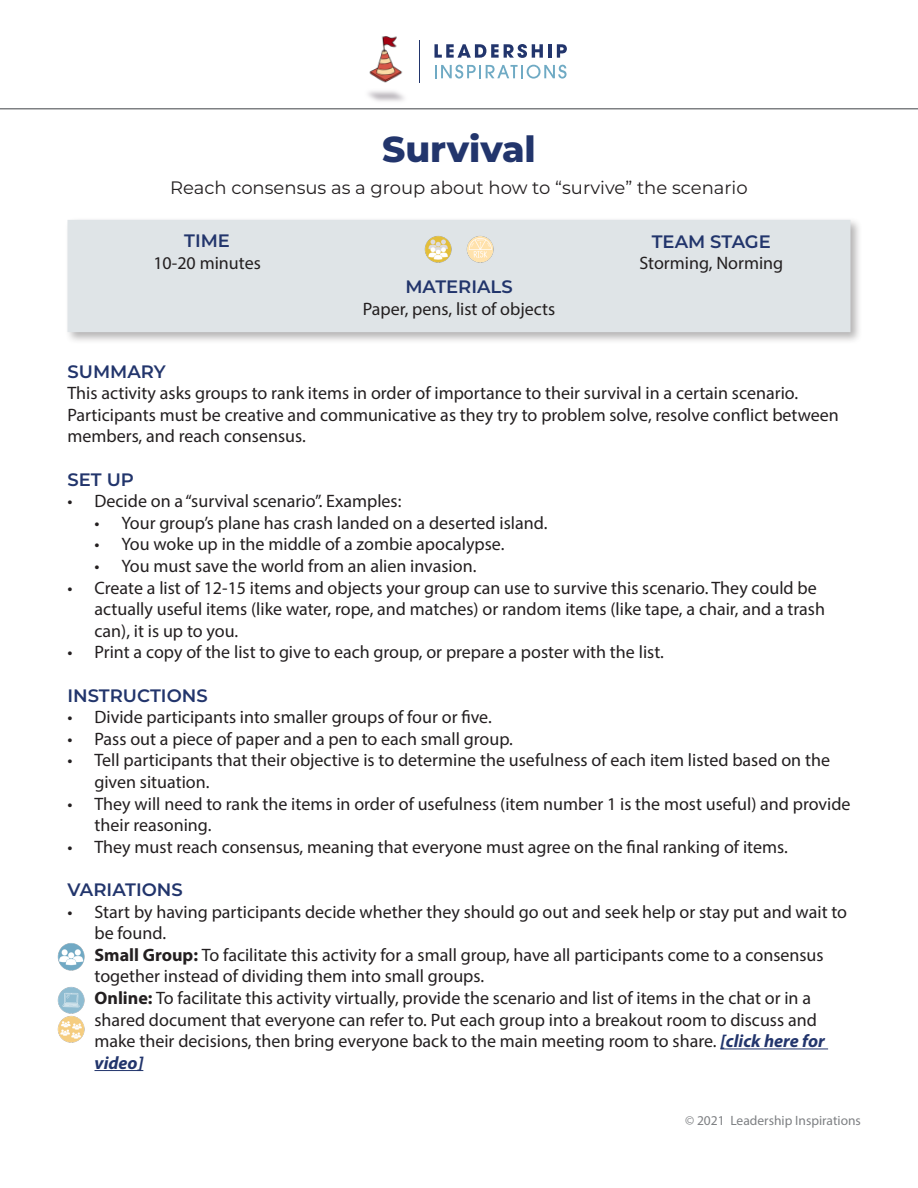
<style>
.page{position:relative;width:918px;height:1188px;background:#fff}
.page>*{position:absolute;margin:0;border:0;box-sizing:border-box;transform-origin:0 0}
.t1{font:800 36px "Montserrat";color:#22356c}
.t2{font:18px/21.6px "Myriad Pro";color:#231f20}
.t3{font:600 18px "Montserrat";color:#22356c}
.t4{font:18px "Montserrat";color:#231f20}
.t5{font:13.5px "Myriad Pro";color:#7e8083}
.s1{font-weight:700}
.s2{font-weight:700;font-style:italic;color:#22356c}
</style>
<div class="page">
<svg style="left:446px;top:44px;width:97px;height:14px"></svg>
<hr style="left:548px;top:44px;width:4px;height:14px;background:#22356c">
<svg style="left:557px;top:44px;width:10px;height:14px"></svg>
<svg style="left:442px;top:65px;width:125px;height:14px"></svg>
<hr style="left:0;top:108px;width:918px;height:2px;background:#7e8083">
<img style="left:369px;top:36px;width:73px;height:47px">
<div style="left:64px;top:217px;width:799px;height:128px;background:#231f20;opacity:.34"></div>
<div style="left:68px;top:220px;width:782px;height:112px;background:#dfe4e7"></div>
<hr style="left:720px;top:1048px;width:108px;height:1px;background:#22356c">
<hr style="left:94px;top:1070px;width:49px;height:1px;background:#22356c">
<img style="left:424px;top:236px;width:28px;height:27px">
<img style="left:466px;top:236px;width:28px;height:27px">
<img style="left:57px;top:987px;width:28px;height:56px">
<img style="left:57px;top:943px;width:28px;height:28px">
<p class="t1" style="left:382px;top:122px;width:155px">Survival</p>
<p class="t4" style="left:170px;top:175px;width:579px">Reach consensus as a group about how to “survive” the scenario</p>
<p class="t3" style="left:652px;top:229px;width:121px">TEAM STAGE</p>
<p class="t2" style="left:639px;top:252px;width:146px">Storming, Norming</p>
<p class="t3" style="left:184px;top:228px;width:47px">TIME</p>
<p class="t2" style="left:153px;top:251px;width:109px">10-20 minutes</p>
<p class="t3" style="left:405px;top:274px;width:109px">MATERIALS</p>
<p class="t2" style="left:363px;top:298px;width:194px">Paper, pens, list of objects</p>
<p class="t3" style="left:68px;top:358px;width:100px">SUMMARY</p>
<p class="t2" style="left:68px;top:382px;width:773px">This activity asks groups to rank items in order of importance to their survival in a certain scenario.<br>Participants must be creative and communicative as they try to problem solve, resolve conflict between members, and reach consensus.</p>
<p class="t3" style="left:68px;top:466px;width:68px">SET UP</p>
<p class="t2" style="left:68px;top:490px;width:335px">• Decide on a “survival scenario”. Examples:</p>
<p class="t2" style="left:94px;top:512px;width:455px">• Your group’s plane has crash landed on a deserted island.</p>
<p class="t2" style="left:94px;top:533px;width:411px">• You woke up in the middle of a zombie apocalypse.</p>
<p class="t2" style="left:94px;top:555px;width:383px">• You must save the world from an alien invasion.</p>
<p class="t2" style="left:94px;top:576px;width:732px;text-indent:-27px">• Create a list of 12-15 items and objects your group can use to survive this scenario. They could be actually useful items (like water, rope, and matches) or random items (like tape, a chair, and a trash can), it is up to you.</p>
<p class="t2" style="left:68px;top:641px;width:598px">• Print a copy of the list to give to each group, or prepare a poster with the list.</p>
<p class="t3" style="left:68px;top:682px;width:142px">INSTRUCTIONS</p>
<p class="t2" style="left:68px;top:706px;width:426px">• Divide participants into smaller groups of four or five.</p>
<p class="t2" style="left:68px;top:728px;width:447px">• Pass out a piece of paper and a pen to each small group.</p>
<p class="t2" style="left:94px;top:749px;width:737px;text-indent:-27px">• Tell participants that their objective is to determine the usefulness of each item listed based on the given situation.</p>
<p class="t2" style="left:94px;top:792px;width:758px;text-indent:-27px">• They will need to rank the items in order of usefulness (item number 1 is the most useful) and provide their reasoning.</p>
<p class="t2" style="left:68px;top:836px;width:722px">• They must reach consensus, meaning that everyone must agree on the final ranking of items.</p>
<p class="t3" style="left:68px;top:877px;width:117px">VARIATIONS</p>
<p class="t2" style="left:94px;top:900px;width:754px;text-indent:-27px">• Start by having participants decide whether they should go out and seek help or stay put and wait to be found.</p>
<p class="t2" style="left:94px;top:944px;width:731px;text-indent:-27px"><span class="s1">• Small Group:</span> To facilitate this activity for a small group, have all participants come to a consensus together instead of dividing them into small groups.</p>
<p class="t2" style="left:94px;top:987px;width:732px;text-indent:-27px"><span class="s1">• Online:</span> To facilitate this activity virtually, provide the scenario and list of items in the chat or in a shared document that everyone can refer to. Put each group into a breakout room to discuss and make their decisions, then bring everyone back to the main meeting room to share. <span class="s2">[click here for video]</span></p>
<p class="t5" style="left:685px;top:1112px;width:177px">© 2021 Leadership Inspirations</p>
</div>
